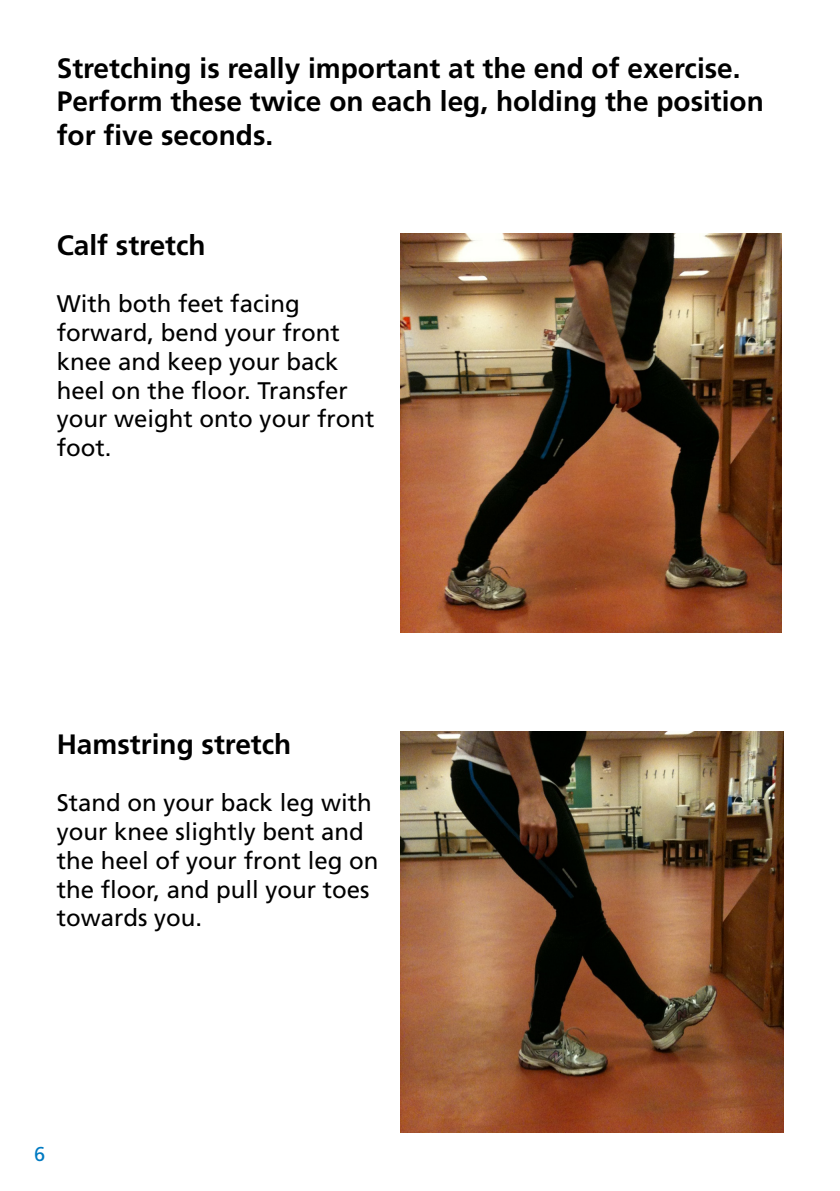
<style>
.page{position:relative;width:840px;height:1191px;background:#fff}
.page>*{position:absolute;margin:0;border:0;box-sizing:border-box;transform-origin:0 0}
._05_IS_Sub-Heading{font:700 28px/33.6px "Frutiger LT Std";color:#000}
._06_IS_Body_Text{font:24px/28.8px "Frutiger LT Std";color:#000}
.t1{font:20px "Frutiger LT Std";color:#007ac2}
</style>
<div class="page">
<img style="left:400px;top:234px;width:381px;height:398px">
<img style="left:400px;top:731px;width:382px;height:401px">
<p class="_05_IS_Sub-Heading" style="left:57px;top:51px;width:708px">Stretching is really important at the end of exercise.<br>Perform these twice on each leg, holding the position for five seconds.</p>
<p class="_05_IS_Sub-Heading" style="left:57px;top:228px;width:150px">Calf stretch</p>
<p class="_06_IS_Body_Text" style="left:57px;top:289px;width:319px">With both feet facing forward, bend your front knee and keep your back heel on the floor. Transfer your weight onto your front foot.</p>
<p class="_05_IS_Sub-Heading" style="left:57px;top:727px;width:236px">Hamstring stretch</p>
<p class="_06_IS_Body_Text" style="left:57px;top:788px;width:323px">Stand on your back leg with your knee slightly bent and the heel of your front leg on the floor, and pull your toes towards you.</p>
<p class="t1" style="left:34px;top:1141px;width:13px">6</p>
</div>
